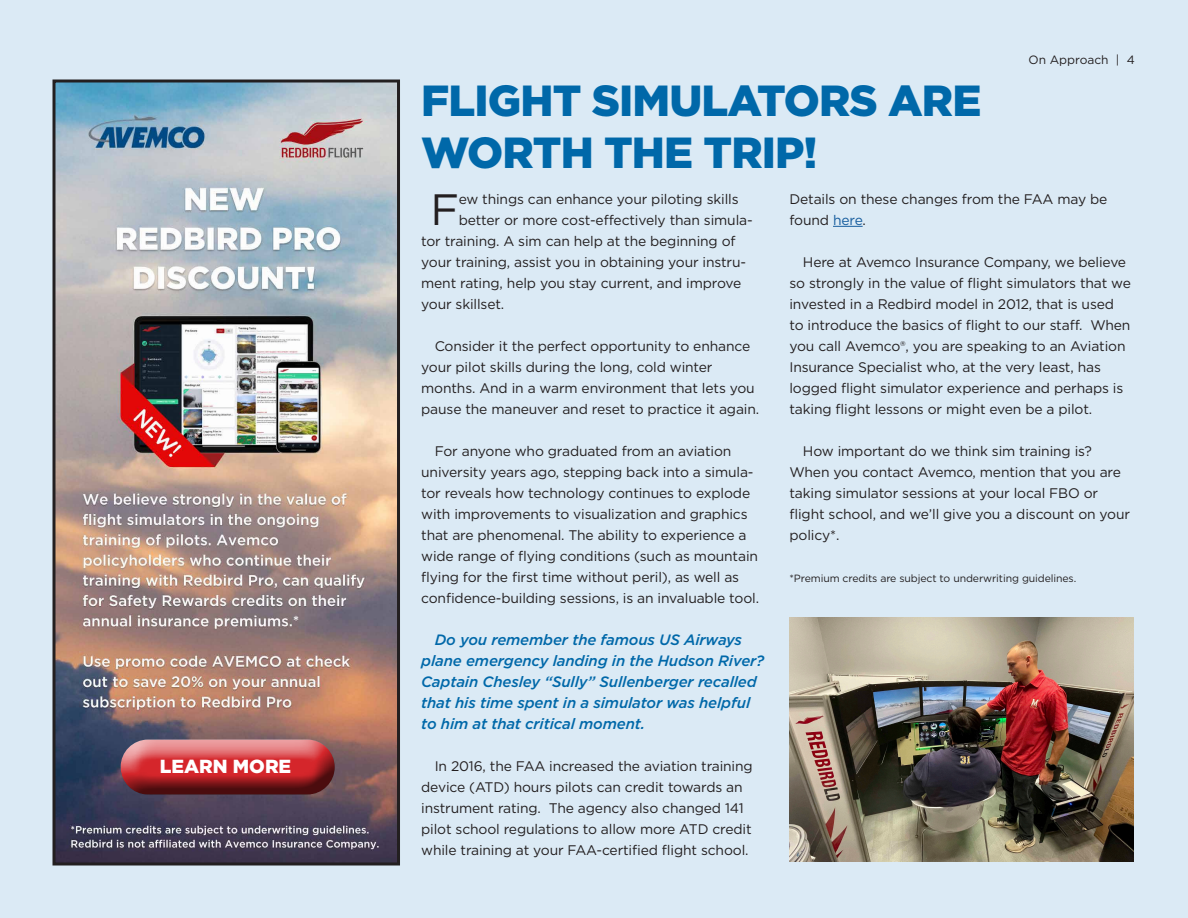
<style>
.page{position:relative;width:1188px;height:918px;background:#dbeaf5}
.page>*{position:absolute;margin:0;border:0;box-sizing:border-box;transform-origin:0 0}
.t1{font:43.8px "Gotham";color:#231f20}
.t2{font:900 43.5px/52.2px "Gotham";letter-spacing:-.02em;color:#0068a9}
.t3{font:900 18.9px "Gotham";color:#fff}
.t4{font:italic 500 15px/21px "Gotham";letter-spacing:-.01em;color:#0068a9}
.t5{font:13.8px/21px "Gotham";letter-spacing:-.01em;color:#231f20}
.t6{font:12px "Gotham";color:#231f20}
.t7{font:10.5px "Gotham";letter-spacing:-.01em;color:#231f20}
.s1{color:#175d9e}
</style>
<div class="page">
<hr style="left:833px;top:226px;width:30px;height:1px;background:#175d9e">
<img style="left:789px;top:617px;width:345px;height:245px">
<img style="left:56px;top:84px;width:340px;height:778px">
<div style="left:52px;top:80px;width:348px;height:786px;border:3px solid #231f20"></div>
<div style="left:118px;top:737px;width:217px;height:40px;background:#fff;opacity:.75"></div>
<div style="left:118px;top:745px;width:217px;height:50px;background:#231f20;opacity:.75"></div>
<p class="t3" style="left:160px;top:754px;width:133px">LEARN MORE</p>
<p class="t6" style="left:1029px;top:52px;width:108px">On Approach | 4</p>
<p class="t2" style="left:421px;top:74px;width:562px">FLIGHT SIMULATORS ARE<br>WORTH THE TRIP!</p>
<p class="t1" style="left:430px;top:181px;width:30px">F</p>
<p class="t5" style="left:459px;top:188px;width:281px">ew things can enhance your piloting skills</p>
<p class="t5" style="left:789px;top:188px;width:319px">Details on these changes from the FAA may be found <span class="s1">here</span>.</p>
<p class="t5" style="left:789px;top:251px;width:343px;text-indent:14px">Here at Avemco Insurance Company, we believe so strongly in the value of flight simulators that we invested in a Redbird model in 2012, that is used to introduce the basics of flight to our staff. When you call Avemco®, you are speaking to an Aviation Insurance Specialist who, at the very least, has logged flight simulator experience and perhaps is taking flight lessons or might even be a pilot.</p>
<p class="t5" style="left:789px;top:440px;width:342px;text-indent:14px">How important do we think sim training is?<br>When you contact Avemco, mention that you are taking simulator sessions at your local FBO or flight school, and we’ll give you a discount on your policy*.</p>
<p class="t7" style="left:789px;top:572px;width:288px">*Premium credits are subject to underwriting guidelines.</p>
<p class="t5" style="left:459px;top:209px;width:296px">better or more cost-effectively than simula-</p>
<p class="t5" style="left:421px;top:230px;width:316px">tor training. A sim can help at the beginning of</p>
<p class="t5" style="left:421px;top:251px;width:326px">your training, assist you in obtaining your instru-</p>
<p class="t5" style="left:421px;top:272px;width:322px">ment rating, help you stay current, and improve</p>
<p class="t5" style="left:421px;top:293px;width:85px">your skillset.</p>
<p class="t5" style="left:421px;top:335px;width:340px;text-indent:14px">Consider it the perfect opportunity to enhance your pilot skills during the long, cold winter months. And in a warm environment that lets you pause the maneuver and reset to practice it again.</p>
<p class="t5" style="left:421px;top:440px;width:339px;text-indent:14px">For anyone who graduated from an aviation university years ago, stepping back into a simula&shy;tor reveals how technology continues to explode with improvements to visualization and graphics that are phenomenal. The ability to experience a wide range of flying conditions (such as mountain flying for the first time without peril), as well as confidence-building sessions, is an invaluable tool.</p>
<p class="t4" style="left:421px;top:629px;width:345px;text-indent:14px">Do you remember the famous US Airways plane emergency landing in the Hudson River?<br>Captain Chesley “Sully” Sullenberger recalled that his time spent in a simulator was helpful to him at that critical moment.</p>
<p class="t5" style="left:421px;top:755px;width:333px;text-indent:14px">In 2016, the FAA increased the aviation training device (ATD) hours pilots can credit towards an instrument rating. The agency also changed 141 pilot school regulations to allow more ATD credit while training at your FAA-certified flight school.</p>
</div>
